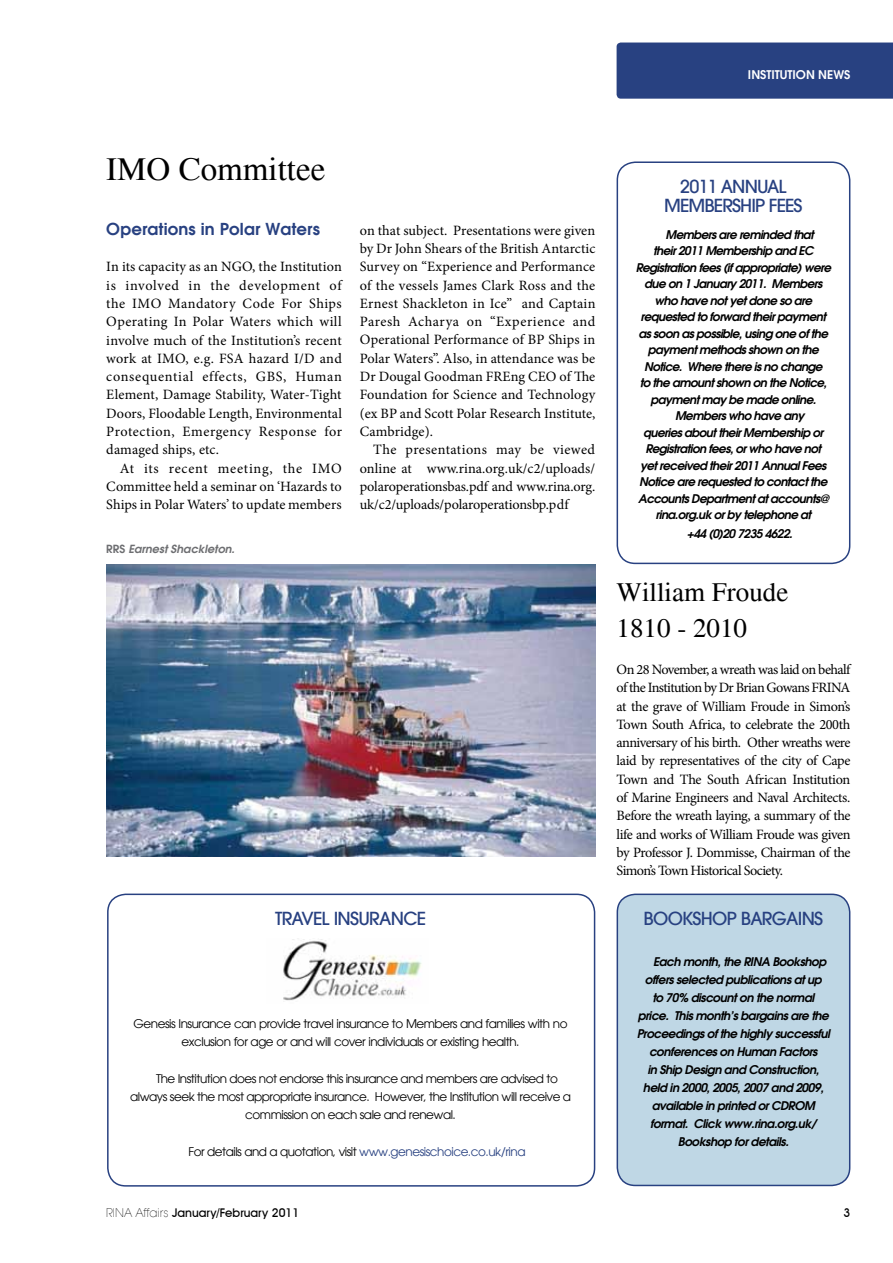
<style>
.page{position:relative;width:893px;height:1263px;background:#fff}
.page>*{position:absolute;margin:0;border:0;box-sizing:border-box;transform-origin:0 0}
.t1{font:33px "Times";color:#000}
.t2{font:27px/36.6px "Times";color:#000}
.t3{font:500 18px/18.3px "Avant Garde LT";letter-spacing:-.04em;color:#284181}
.t4{font:600 16.5px "Avant Garde";letter-spacing:.01em;color:#284181}
.t5{font:14.25px/18.3px "Minion Pro";color:#000;text-align:justify}
.t6{font:italic 600 12px "Avant Garde";letter-spacing:-.05em;color:#000}
.t7{font:12px/18.3px "Avant Garde";letter-spacing:-.04em;color:#000;text-align:center}
.t8{font:500 12px "Avant Garde IT Cby BT";color:#000}
.t9{font:600 12px "Avant Garde";color:#fff}
.t10{font:italic 600 11.25px "Avant Garde";color:#6d6e71}
.s1{font-style:normal}
.s2{color:#284181}
.s3{font-family:"Avant Garde LT";font-weight:200}
</style>
<div class="page">
<div style="left:617px;top:43px;width:276px;height:56px;background:#284181"></div>
<div style="left:107px;top:893px;width:488px;height:293px;border:2px solid #284181;border-radius:18px"></div>
<img style="left:106px;top:564px;width:489px;height:293px">
<div style="left:617px;top:161px;width:233px;height:403px;border:2px solid #284181;border-radius:18px"></div>
<img style="left:283px;top:939px;width:139px;height:62px">
<div style="left:617px;top:894px;width:233px;height:291px;background:#bfd7e5;border-radius:18px"></div>
<div style="left:617px;top:893px;width:233px;height:293px;border:2px solid #284181;border-radius:18px"></div>
<p class="t9" style="left:748px;top:67px;width:104px">INSTITUTION NEWS</p>
<h1 class="t1" style="left:106px;top:150px;width:221px">IMO Committee</h1>
<p class="t4" style="left:106px;top:218px;width:215px">Operations in Polar Waters</p>
<p class="t5" style="left:106px;top:258px;width:237px">In its capacity as an NGO, the Institution is involved in the development of the IMO Mandatory Code For Ships Operating In Polar Waters which will involve much of the Institution’s recent work at IMO, e.g. FSA hazard I/D and consequential effects, GBS, Human Element, Damage Stability, Water-Tight Doors, Floodable Length, Environmental Protection, Emergency Response for damaged ships, etc.</p>
<p class="t5" style="left:106px;top:459px;width:237px;text-indent:13px">At its recent meeting, the IMO Committee held a seminar on ‘Hazards to Ships in Polar Waters’ to update members</p>
<p class="t10" style="left:106px;top:541px;width:130px"><span class="s1">RRS</span> Earnest Shackleton.</p>
<p class="t5" style="left:360px;top:221px;width:237px">on that subject. Presentations were given by Dr John Shears of the British Antarctic Survey on “Experience and Performance of the vessels James Clark Ross and the Ernest Shackleton in Ice” and Captain Paresh Acharya on “Experience and Operational Performance of BP Ships in Polar Waters”. Also, in attendance was be Dr Dougal Goodman FREng CEO of The Foundation for Science and Technology (ex BP and Scott Polar Research Institute, Cambridge).</p>
<p class="t5" style="left:360px;top:441px;width:237px;text-indent:13px">The presentations may be viewed online at www.rina.org.uk/c2/uploads/ polaroperationsbas.pdf and www.rina.org. uk/c2/uploads/polaroperationsbp.pdf</p>
<p class="t3" style="left:275px;top:910px;width:150px">TRAVEL INSU RANCE</p>
<p class="t7" style="left:134px;top:1014px;width:435px">Genesis Insurance can provide travel insurance to Members and families with no exclusion for age or and will cover individuals or existing health.</p>
<p class="t7" style="left:156px;top:1069px;width:403px">The Institution does not endorse this insurance and members are advised to</p>
<p class="t7" style="left:130px;top:1087px;width:442px">always seek the most appropriate insurance. However, the Institution will receive a</p>
<p class="t7" style="left:245px;top:1106px;width:212px">commission on each sale and renewal.</p>
<p class="t7" style="left:188px;top:1142px;width:339px">For details and a quotation, visit <span class="s2">www.genesischoice.co.uk/rina</span></p>
<p class="t3" style="left:680px;top:178px;width:54px">2011 ANNU</p>
<p class="t3" style="left:664px;top:178px;width:124px;text-indent:103px">AL<br>MEMBERSHIP FEES</p>
<p class="t6" style="left:666px;top:227px;width:150px">Members are reminded that</p>
<p class="t6" style="left:653px;top:243px;width:162px">their 2011 Membership and EC</p>
<p class="t6" style="left:636px;top:260px;width:197px">Registration fees (if appropriate) were</p>
<p class="t6" style="left:644px;top:276px;width:180px">due on 1 January 2011. Members</p>
<p class="t6" style="left:655px;top:293px;width:159px">who have not yet done so are</p>
<p class="t6" style="left:640px;top:309px;width:187px">requested to forward their payment</p>
<p class="t6" style="left:638px;top:326px;width:191px">as soon as possible, using one of the</p>
<p class="t6" style="left:648px;top:342px;width:172px">payment methods shown on the</p>
<p class="t6" style="left:644px;top:359px;width:180px">Notice. Where there is no change</p>
<p class="t6" style="left:640px;top:375px;width:189px">to the amount shown on the Notice,</p>
<p class="t6" style="left:650px;top:392px;width:167px">payment may be made online.</p>
<p class="t6" style="left:675px;top:408px;width:131px">Members who have any</p>
<p class="t6" style="left:643px;top:425px;width:182px">queries about their Membership or</p>
<p class="t6" style="left:645px;top:441px;width:177px">Registration fees, or who have not</p>
<p class="t6" style="left:640px;top:458px;width:188px">yet received their 2011 Annual Fees</p>
<p class="t6" style="left:639px;top:474px;width:190px">Notice are requested to contact the</p>
<p class="t6" style="left:638px;top:491px;width:192px">Accounts Department at accounts@</p>
<p class="t6" style="left:655px;top:507px;width:157px">rina.org.uk or by telephone at</p>
<p class="t6" style="left:687px;top:525px;width:107px">+44 (0)20 7235 4622.</p>
<h2 class="t2" style="left:617px;top:574px;width:173px">William Froude<br>1810 - 2010</h2>
<p class="t5" style="left:617px;top:660px;width:235px">On 28 November, a wreath was laid on behalf of the Institution by Dr Brian Gowans FRINA at the grave of William Froude in Simon’s Town South Africa, to celebrate the 200th anniversary of his birth. Other wreaths were laid by representatives of the city of Cape Town and The South African Institution of Marine Engineers and Naval Architects.<br>Before the wreath laying, a summary of the life and works of William Froude was given by Professor J. Dommisse, Chairman of the Simon’s Town Historical Society.</p>
<p class="t3" style="left:643px;top:910px;width:164px">BOOKSH OP BARGAINS</p>
<p class="t6" style="left:653px;top:953px;width:175px">Each month, the RINA Bookshop</p>
<p class="t6" style="left:645px;top:971px;width:178px">offers selected publications at up</p>
<p class="t6" style="left:652px;top:989px;width:163px">to 70% discount on the normal</p>
<p class="t6" style="left:638px;top:1007px;width:193px">price. This month’s bargains are the</p>
<p class="t6" style="left:637px;top:1025px;width:195px">Proceedings of the highly successful</p>
<p class="t6" style="left:649px;top:1043px;width:170px">conferences on Human Factors</p>
<p class="t6" style="left:647px;top:1061px;width:173px">in Ship Design and Construction,</p>
<p class="t6" style="left:643px;top:1079px;width:182px">held in 2000, 2005, 2007 and 2009,</p>
<p class="t6" style="left:652px;top:1097px;width:164px">available in printed or CDROM</p>
<p class="t6" style="left:650px;top:1115px;width:168px">format. Click www.rina.org.uk/</p>
<p class="t6" style="left:678px;top:1133px;width:112px">Bookshop for details.</p>
<p class="t8" style="left:106px;top:1205px;width:194px"><span class="s3">Rina Affairs</span> January/February 2011</p>
<p class="t8" style="left:844px;top:1205px;width:8px">3</p>
</div>
